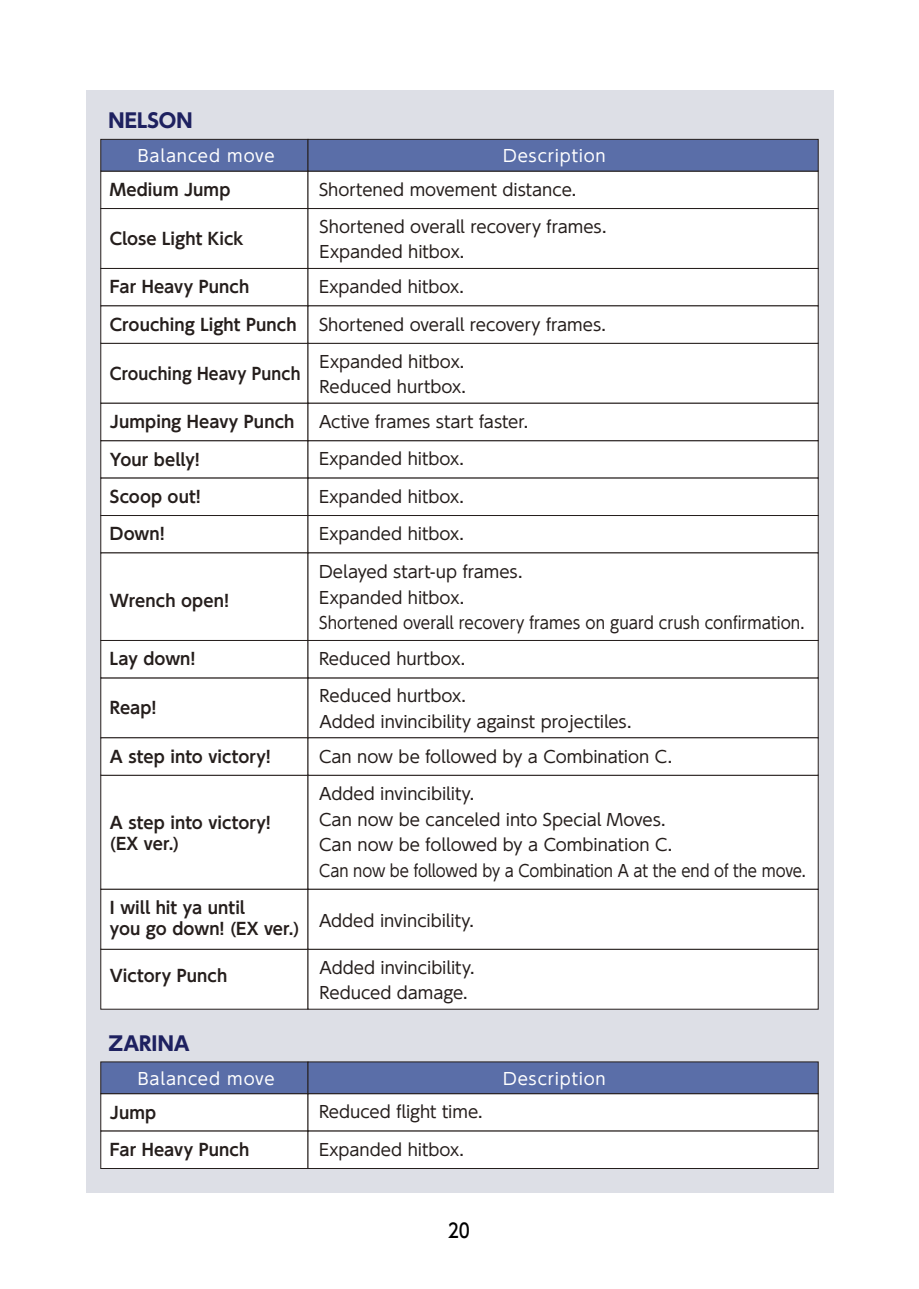
<style>
.page{position:relative;width:919px;height:1289px;background:#fff}
.page>*{position:absolute;margin:0;border:0;box-sizing:border-box;transform-origin:0 0}
.t1{font:700 19.5px "UD Shin Go Pro";letter-spacing:.01em;color:#1e2160}
.t2{font:500 19.5px "UD Shin Go Pro";color:#000;scale:.86 1}
.t3{font:16.5px/25.5px "UD Shin Go Pro";color:#251e1c}
.t4{font:700 16.5px/21px "UD Shin Go Pro De";letter-spacing:.005em;color:#251e1c}
.t5{font:16.5px "UD Shin Go Pro";letter-spacing:.05em;color:#fff}
.t6{font:700 16.5px "UD Shin Go Pro De";letter-spacing:.005em;color:#251e1c;scale:.96 1}
</style>
<div class="page">
<div style="left:86px;top:90px;width:747px;height:1102px;background:#dddfe6"></div>
<div style="left:100px;top:208px;width:208px;height:61px;background:#fff"></div>
<div style="left:307px;top:208px;width:511px;height:61px;background:#fff"></div>
<div style="left:100px;top:343px;width:208px;height:60px;background:#fff"></div>
<div style="left:307px;top:343px;width:511px;height:60px;background:#fff"></div>
<div style="left:100px;top:677px;width:208px;height:61px;background:#fff"></div>
<div style="left:307px;top:677px;width:511px;height:61px;background:#fff"></div>
<div style="left:100px;top:774px;width:208px;height:115px;background:#fff;border:1px solid #251e1c"></div>
<div style="left:307px;top:774px;width:511px;height:115px;background:#fff;border:1px solid #251e1c"></div>
<div style="left:100px;top:171px;width:208px;height:38px;background:#fff;border:1px solid #251e1c"></div>
<div style="left:307px;top:171px;width:511px;height:38px;background:#fff;border:1px solid #251e1c"></div>
<div style="left:100px;top:1093px;width:208px;height:38px;background:#fff;border:1px solid #251e1c"></div>
<div style="left:307px;top:1093px;width:511px;height:38px;background:#fff;border:1px solid #251e1c"></div>
<div style="left:100px;top:1130px;width:208px;height:38px;background:#fff"></div>
<div style="left:307px;top:1130px;width:511px;height:38px;background:#fff"></div>
<div style="left:100px;top:268px;width:208px;height:38px;background:#fff;border:1px solid #251e1c"></div>
<div style="left:307px;top:268px;width:511px;height:38px;background:#fff;border:1px solid #251e1c"></div>
<div style="left:100px;top:305px;width:208px;height:39px;background:#fff;border:1px solid #251e1c"></div>
<div style="left:307px;top:305px;width:511px;height:39px;background:#fff;border:1px solid #251e1c"></div>
<div style="left:100px;top:440px;width:208px;height:38px;background:#fff"></div>
<div style="left:307px;top:440px;width:511px;height:38px;background:#fff"></div>
<div style="left:100px;top:403px;width:208px;height:38px;background:#fff;border:1px solid #251e1c"></div>
<div style="left:307px;top:403px;width:511px;height:38px;background:#fff;border:1px solid #251e1c"></div>
<div style="left:100px;top:477px;width:208px;height:39px;background:#fff"></div>
<div style="left:307px;top:477px;width:511px;height:39px;background:#fff"></div>
<div style="left:100px;top:515px;width:208px;height:38px;background:#fff;border:1px solid #251e1c"></div>
<div style="left:307px;top:515px;width:511px;height:38px;background:#fff;border:1px solid #251e1c"></div>
<div style="left:100px;top:640px;width:208px;height:38px;background:#fff"></div>
<div style="left:307px;top:640px;width:511px;height:38px;background:#fff"></div>
<div style="left:100px;top:948px;width:208px;height:61px;background:#fff;border:1px solid #251e1c"></div>
<div style="left:307px;top:948px;width:511px;height:61px;background:#fff;border:1px solid #251e1c"></div>
<div style="left:100px;top:888px;width:208px;height:61px;background:#fff;border:1px solid #251e1c"></div>
<div style="left:307px;top:888px;width:511px;height:61px;background:#fff;border:1px solid #251e1c"></div>
<div style="left:100px;top:737px;width:208px;height:38px;background:#fff;border:1px solid #251e1c"></div>
<div style="left:307px;top:737px;width:511px;height:38px;background:#fff;border:1px solid #251e1c"></div>
<div style="left:100px;top:552px;width:208px;height:89px;background:#fff;border:1px solid #251e1c"></div>
<div style="left:307px;top:552px;width:511px;height:89px;background:#fff;border:1px solid #251e1c"></div>
<div style="left:100px;top:139px;width:208px;height:32px;background:#5a6ea8;border:1px solid #251e1c"></div>
<div style="left:307px;top:139px;width:511px;height:32px;background:#5a6ea8;border:1px solid #251e1c"></div>
<div style="left:100px;top:1061px;width:208px;height:32px;background:#5a6ea8"></div>
<div style="left:307px;top:1061px;width:511px;height:32px;background:#5a6ea8"></div>
<p class="t1" style="left:108px;top:105px;width:86px">NELSON</p>
<p class="t5" style="left:138px;top:142px;width:138px">Balanced move</p>
<p class="t5" style="left:503px;top:142px;width:104px">Description</p>
<p class="t4" style="left:110px;top:179px;width:122px">Medium Jump</p>
<p class="t3" style="left:319px;top:176px;width:259px">Shortened movement distance.</p>
<p class="t4" style="left:110px;top:228px;width:135px">Close Light Kick</p>
<p class="t3" style="left:319px;top:213px;width:288px">Shortened overall recovery frames.<br>Expanded hitbox.</p>
<p class="t4" style="left:110px;top:276px;width:141px">Far Heavy Punch</p>
<p class="t3" style="left:319px;top:274px;width:146px">Expanded hitbox.</p>
<p class="t4" style="left:110px;top:313px;width:188px">Crouching Light Punch</p>
<p class="t3" style="left:319px;top:311px;width:288px">Shortened overall recovery frames.</p>
<p class="t6" style="left:110px;top:360px;width:200px">Crouching Heavy Punch</p>
<p class="t3" style="left:319px;top:348px;width:148px">Expanded hitbox.<br>Reduced hurtbox.</p>
<p class="t4" style="left:110px;top:410px;width:186px">Jumping Heavy Punch</p>
<p class="t3" style="left:319px;top:408px;width:211px">Active frames start faster.</p>
<p class="t4" style="left:110px;top:448px;width:91px">Your belly!</p>
<p class="t3" style="left:319px;top:446px;width:146px">Expanded hitbox.</p>
<p class="t4" style="left:110px;top:486px;width:92px">Scoop out!</p>
<p class="t3" style="left:319px;top:483px;width:146px">Expanded hitbox.</p>
<p class="t4" style="left:110px;top:523px;width:56px">Down!</p>
<p class="t3" style="left:319px;top:521px;width:146px">Expanded hitbox.</p>
<p class="t4" style="left:110px;top:590px;width:121px">Wrench open!</p>
<p class="t3" style="left:319px;top:558px;width:487px">Delayed start-up frames.<br>Expanded hitbox.<br>Shortened overall recovery frames on guard crush confirmation.</p>
<p class="t4" style="left:110px;top:648px;width:87px">Lay down!</p>
<p class="t3" style="left:319px;top:645px;width:148px">Reduced hurtbox.</p>
<p class="t4" style="left:110px;top:697px;width:48px">Reap!</p>
<p class="t3" style="left:319px;top:682px;width:313px">Reduced hurtbox.<br>Added invincibility against projectiles.</p>
<p class="t4" style="left:110px;top:745px;width:162px">A step into victory!</p>
<p class="t3" style="left:319px;top:743px;width:354px">Can now be followed by a Combination C.</p>
<p class="t4" style="left:110px;top:812px;width:162px">A step into victory! (EX ver.)</p>
<p class="t4" style="left:110px;top:897px;width:191px">I will hit ya until<br>you go down! (EX ver.)</p>
<p class="t4" style="left:110px;top:964px;width:119px">Victory Punch</p>
<p class="t1" style="left:108px;top:1027px;width:83px">ZARINA</p>
<p class="t3" style="left:319px;top:780px;width:488px">Added invincibility.<br>Can now be canceled into Special Moves.<br>Can now be followed by a Combination C.<br>Can now be followed by a Combination A at the end of the move.</p>
<p class="t3" style="left:319px;top:907px;width:156px">Added invincibility.</p>
<p class="t3" style="left:319px;top:954px;width:156px">Added invincibility.<br>Reduced damage.</p>
<p class="t5" style="left:138px;top:1064px;width:138px">Balanced move</p>
<p class="t5" style="left:503px;top:1064px;width:104px">Description</p>
<p class="t4" style="left:110px;top:1101px;width:48px">Jump</p>
<p class="t3" style="left:319px;top:1098px;width:165px">Reduced flight time.</p>
<p class="t4" style="left:110px;top:1138px;width:141px">Far Heavy Punch</p>
<p class="t3" style="left:319px;top:1136px;width:146px">Expanded hitbox.</p>
<p class="t2" style="left:448px;top:1214px;width:27px">20</p>
</div>
